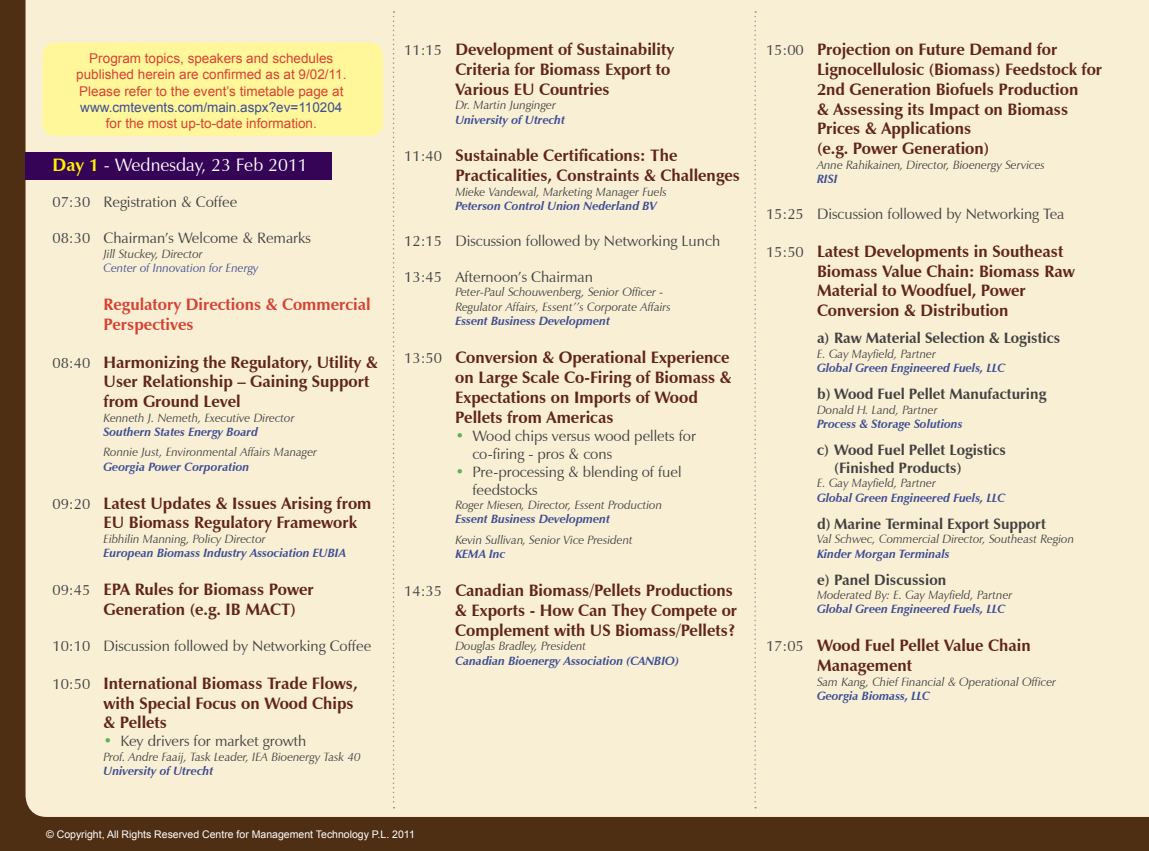
<style>
.page{position:relative;width:1149px;height:851px;background:#fff}
.page>*{position:absolute;margin:0;border:0;box-sizing:border-box;transform-origin:0 0}
.t1{font:18px "Zapf Humanist 601 BT";color:#fff}
.t2{font:700 16.5px/19.8px "Zapf Humanist 601 BT";color:#61241d}
.t3{font:700 16.5px/19.8px "Zapf Humanist 601 BT";color:#d64234}
.t4{font:15px/18px "Zapf Humanist 601 BT";color:#414142}
.t5{font:700 15px/18px "Zapf Humanist 601 BT";color:#414142}
.t6{font:13.5px/16.2px "Arial";color:#d64234;text-align:center}
.t7{font:13.5px "Arial";color:#3c4d96}
.t8{font:italic 12px/14.4px "Zapf Humanist 601 BT";color:#414142}
.t9{font:italic 700 12px "Zapf Humanist 601 BT";color:#3c4d96}
.t10{font:italic 12px "Zapf Humanist 601 BT";color:#3c4d96}
.t11{font:10.5px "Arial";color:#fff}
.s1{font-weight:700;color:#fff200}
.s2{font-weight:400;font-size:15px;color:#414142}
.s3{color:#5bb355}
</style>
<div class="page">
<div style="left:0;top:0;width:1148px;height:850px;background:#4e2f14"></div>
<div style="left:26px;top:0;width:1122px;height:816px;background:#f9efd4"></div>
<svg style="left:392px;top:11px;width:2px;height:797px;background:#e8e0ca"></svg>
<svg style="left:754px;top:11px;width:2px;height:797px;background:#e6dec8"></svg>
<div style="left:43px;top:43px;width:340px;height:93px;background:#fff799;border-radius:13px"></div>
<div style="left:26px;top:152px;width:306px;height:27px;background:#350457"></div>
<p class="t6" style="left:76px;top:50px;width:271px">Program topics, speakers and schedules published herein are confirmed as at 9/02/11.<br>Please refer to the event’s timetable page at</p>
<p class="t7" style="left:80px;top:98px;width:263px">www.cmtevents.com/main.aspx?ev=110204</p>
<p class="t6" style="left:106px;top:115px;width:212px">for the most up-to-date information.</p>
<p class="t1" style="left:52px;top:154px;width:257px"><span class="s1">Day 1</span> - Wednesday, 23 Feb 2011</p>
<p class="t4" style="left:52px;top:193px;width:186px">07:30 Registration &amp; Coffee</p>
<p class="t4" style="left:52px;top:229px;width:260px">08:30 Chairman’s Welcome &amp; Remarks</p>
<p class="t8" style="left:103px;top:246px;width:101px">Jill Stuckey, Director</p>
<p class="t10" style="left:103px;top:260px;width:156px">Center of Innovation for Energy</p>
<p class="t3" style="left:103px;top:294px;width:268px">Regulatory Directions &amp; Commercial<br>Perspectives</p>
<p class="t2" style="left:103px;top:352px;width:276px;text-indent:-51px"><span class="s2">08:40</span> Harmonizing the Regulatory, Utility &amp;<br>User Relationship – Gaining Support from Ground Level</p>
<p class="t8" style="left:103px;top:410px;width:192px">Kenneth J. Nemeth, Executive Director</p>
<p class="t9" style="left:103px;top:424px;width:156px">Southern States Energy Board</p>
<p class="t8" style="left:103px;top:445px;width:215px">Ronnie Just, Environmental Affairs Manager</p>
<p class="t9" style="left:103px;top:459px;width:147px">Georgia Power Corporation</p>
<p class="t2" style="left:103px;top:493px;width:269px;text-indent:-51px"><span class="s2">09:20</span> Latest Updates &amp; Issues Arising from<br>EU Biomass Regulatory Framework</p>
<p class="t8" style="left:103px;top:531px;width:164px">Eibhilin Manning, Policy Director</p>
<p class="t9" style="left:103px;top:545px;width:244px">European Biomass Industry Association EUBIA</p>
<p class="t2" style="left:103px;top:579px;width:212px;text-indent:-51px"><span class="s2">09:45</span> EPA Rules for Biomass Power<br>Generation (e.g. IB MACT)</p>
<p class="t4" style="left:52px;top:636px;width:320px">10:10 Discussion followed by Networking Coffee</p>
<p class="t2" style="left:103px;top:673px;width:255px;text-indent:-51px"><span class="s2">10:50</span> International Biomass Trade Flows, with Special Focus on Wood Chips &amp; Pellets</p>
<p class="t4" style="left:103px;top:732px;width:204px"><span class="s3">•</span> Key drivers for market growth</p>
<p class="t8" style="left:103px;top:749px;width:258px">Prof. Andre Faaij, Task Leader, IEA Bioenergy Task 40</p>
<p class="t9" style="left:103px;top:763px;width:111px">University of Utrecht</p>
<p class="t2" style="left:455px;top:39px;width:220px;text-indent:-51px"><span class="s2">11:15</span> Development of Sustainability<br>Criteria for Biomass Export to<br>Various EU Countries</p>
<p class="t8" style="left:455px;top:98px;width:102px">Dr. Martin Junginger</p>
<p class="t9" style="left:455px;top:112px;width:111px">University of Utrecht</p>
<p class="t2" style="left:455px;top:146px;width:286px;text-indent:-51px"><span class="s2">11:40</span> Sustainable Certifications: The<br>Practicalities, Constraints &amp; Challenges</p>
<p class="t8" style="left:455px;top:184px;width:213px">Mieke Vandewal, Marketing Manager Fuels</p>
<p class="t9" style="left:455px;top:198px;width:203px">Peterson Control Union Nederland BV</p>
<p class="t4" style="left:404px;top:232px;width:317px">12:15 Discussion followed by Networking Lunch</p>
<p class="t4" style="left:404px;top:268px;width:190px">13:45 Afternoon’s Chairman</p>
<p class="t8" style="left:455px;top:285px;width:217px">Peter-Paul Schouwenberg, Senior Officer -<br>Regulator Affairs, Essent’’s Corporate Affairs</p>
<p class="t9" style="left:455px;top:314px;width:156px">Essent Business Development</p>
<p class="t2" style="left:455px;top:347px;width:278px;text-indent:-51px"><span class="s2">13:50</span> Conversion &amp; Operational Experience on Large Scale Co-Firing of Biomass &amp; Expectations on Imports of Wood Pellets from Americas</p>
<p class="t4" style="left:472px;top:426px;width:225px;text-indent:-17px"><span class="s3">•</span> Wood chips versus wood pellets for co-firing - pros &amp; cons</p>
<p class="t4" style="left:472px;top:462px;width:211px;text-indent:-17px"><span class="s3">•</span> Pre-processing &amp; blending of fuel feedstocks</p>
<p class="t8" style="left:455px;top:497px;width:208px">Roger Miesen, Director, Essent Production</p>
<p class="t9" style="left:455px;top:512px;width:156px">Essent Business Development</p>
<p class="t8" style="left:455px;top:532px;width:179px">Kevin Sullivan, Senior Vice President</p>
<p class="t9" style="left:455px;top:546px;width:51px">KEMA Inc</p>
<p class="t2" style="left:455px;top:580px;width:283px;text-indent:-51px"><span class="s2">14:35</span> Canadian Biomass/Pellets Productions &amp; Exports - How Can They Compete or<br>Complement with US Biomass/Pellets?</p>
<p class="t8" style="left:455px;top:638px;width:132px">Douglas Bradley, President</p>
<p class="t9" style="left:455px;top:653px;width:225px">Canadian Bioenergy Association (CANBIO)</p>
<p class="t11" style="left:46px;top:827px;width:370px">© Copyright, All Rights Reserved Centre for Management Technology P.L. 2011</p>
<p class="t2" style="left:816px;top:39px;width:286px;text-indent:-51px"><span class="s2">15:00</span> Projection on Future Demand for<br>Lignocellulosic (Biomass) Feedstock for<br>2nd Generation Biofuels Production<br>&amp; Assessing its Impact on Biomass<br>Prices &amp; Applications<br>(e.g. Power Generation)</p>
<p class="t8" style="left:816px;top:157px;width:229px">Anne Rahikainen, Director, Bioenergy Services</p>
<p class="t9" style="left:816px;top:171px;width:22px">RISI</p>
<p class="t4" style="left:765px;top:205px;width:300px">15:25 Discussion followed by Networking Tea</p>
<p class="t2" style="left:816px;top:241px;width:259px;text-indent:-51px"><span class="s2">15:50</span> Latest Developments in Southeast<br>Biomass Value Chain: Biomass Raw<br>Material to Woodfuel, Power<br>Conversion &amp; Distribution</p>
<p class="t5" style="left:816px;top:329px;width:245px">a) Raw Material Selection &amp; Logistics</p>
<p class="t8" style="left:816px;top:346px;width:120px">E. Gay Mayfield, Partner</p>
<p class="t9" style="left:816px;top:360px;width:189px">Global Green Engineered Fuels, LLC</p>
<p class="t5" style="left:816px;top:385px;width:231px">b) Wood Fuel Pellet Manufacturing</p>
<p class="t8" style="left:816px;top:402px;width:122px">Donald H. Land, Partner</p>
<p class="t9" style="left:816px;top:416px;width:147px">Process &amp; Storage Solutions</p>
<p class="t5" style="left:833px;top:440px;width:173px;text-indent:-17px">c) Wood Fuel Pellet Logistics (Finished Products)</p>
<p class="t8" style="left:816px;top:476px;width:120px">E. Gay Mayfield, Partner</p>
<p class="t9" style="left:816px;top:490px;width:189px">Global Green Engineered Fuels, LLC</p>
<p class="t5" style="left:816px;top:514px;width:230px">d) Marine Terminal Export Support</p>
<p class="t8" style="left:816px;top:532px;width:258px">Val Schwec, Commercial Director, Southeast Region</p>
<p class="t9" style="left:816px;top:546px;width:134px">Kinder Morgan Terminals</p>
<p class="t5" style="left:816px;top:570px;width:131px">e) Panel Discussion</p>
<p class="t8" style="left:816px;top:587px;width:197px">Moderated By: E. Gay Mayfield, Partner</p>
<p class="t9" style="left:816px;top:602px;width:189px">Global Green Engineered Fuels, LLC</p>
<p class="t2" style="left:816px;top:635px;width:215px;text-indent:-51px"><span class="s2">17:05</span> Wood Fuel Pellet Value Chain<br>Management</p>
<p class="t8" style="left:816px;top:674px;width:240px">Sam Kang, Chief Financial &amp; Operational Officer</p>
<p class="t9" style="left:816px;top:688px;width:114px">Georgia Biomass, LLC</p>
</div>
